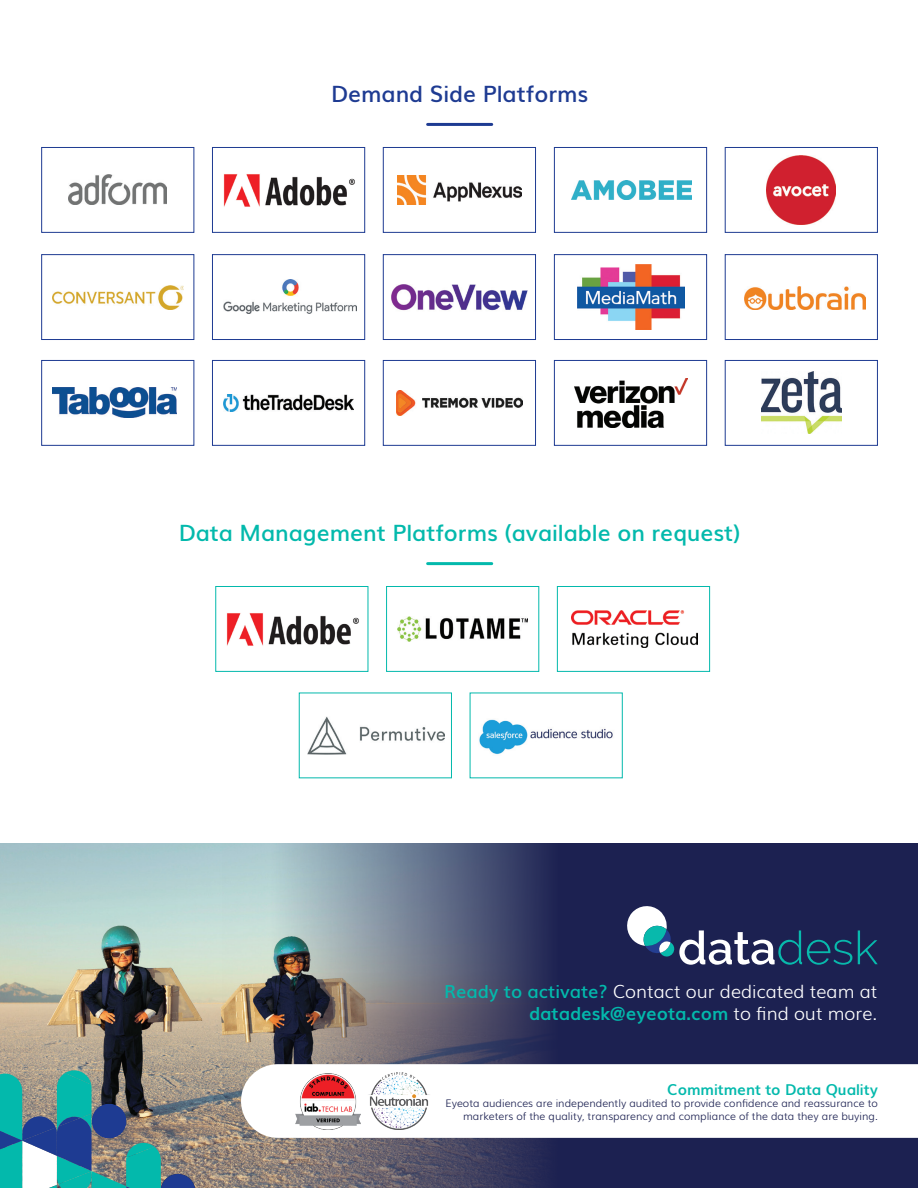
<style>
.page{position:relative;width:918px;height:1188px;background:#fff}
.page>*{position:absolute;margin:0;border:0;box-sizing:border-box;transform-origin:0 0}
.t1{font:600 22.5px "Muli";color:#03b9ac}
.t2{font:600 22.5px "Muli";color:#1e3b92}
.t3{font:300 18px/21.6px "Muli";color:#fff;text-align:right}
.t4{font:700 15px "Muli";color:#03b9ac}
.t5{font:300 10.5px/12.6px "Muli";color:#1c2151;text-align:right}
.s1{font-weight:600;color:#03b9ac}
.s2{font-weight:700;color:#03b9ac}
</style>
<div class="page">
<div style="left:41px;top:147px;width:153px;height:86px;background:#fff;border:1px solid #1e3b92"></div>
<div style="left:41px;top:254px;width:153px;height:86px;background:#fff;border:1px solid #1e3b92"></div>
<div style="left:383px;top:147px;width:153px;height:86px;background:#fff;border:1px solid #1e3b92"></div>
<div style="left:383px;top:254px;width:153px;height:86px;background:#fff;border:1px solid #1e3b92"></div>
<div style="left:212px;top:360px;width:153px;height:86px;background:#fff;border:1px solid #1e3b92"></div>
<div style="left:212px;top:147px;width:153px;height:86px;background:#fff;border:1px solid #1e3b92"></div>
<div style="left:212px;top:254px;width:153px;height:86px;background:#fff;border:1px solid #1e3b92"></div>
<div style="left:41px;top:360px;width:153px;height:86px;background:#fff;border:1px solid #1e3b92"></div>
<div style="left:554px;top:147px;width:153px;height:86px;background:#fff;border:1px solid #1e3b92"></div>
<div style="left:554px;top:254px;width:153px;height:86px;background:#fff;border:1px solid #1e3b92"></div>
<div style="left:383px;top:360px;width:153px;height:86px;background:#fff;border:1px solid #1e3b92"></div>
<div style="left:725px;top:147px;width:153px;height:86px;background:#fff;border:1px solid #1e3b92"></div>
<div style="left:725px;top:254px;width:153px;height:86px;background:#fff;border:1px solid #1e3b92"></div>
<img style="left:69px;top:175px;width:98px;height:30px">
<img style="left:398px;top:176px;width:124px;height:28px">
<img style="left:53px;top:388px;width:124px;height:30px">
<img style="left:578px;top:264px;width:107px;height:66px">
<img style="left:571px;top:180px;width:120px;height:20px">
<img style="left:396px;top:391px;width:127px;height:24px">
<div style="left:554px;top:360px;width:153px;height:86px;background:#fff;border:1px solid #1e3b92"></div>
<div style="left:725px;top:360px;width:153px;height:86px;background:#fff;border:1px solid #1e3b92"></div>
<hr style="left:428px;top:123px;width:64px;height:3px;background:#1e3b92">
<img style="left:575px;top:378px;width:113px;height:50px">
<img style="left:761px;top:372px;width:81px;height:62px">
<img style="left:224px;top:280px;width:133px;height:34px">
<img style="left:223px;top:174px;width:132px;height:33px">
<img style="left:767px;top:155px;width:69px;height:69px">
<img style="left:53px;top:285px;width:130px;height:24px">
<img style="left:391px;top:284px;width:136px;height:27px">
<img style="left:224px;top:395px;width:130px;height:16px">
<img style="left:744px;top:286px;width:122px;height:23px">
<hr style="left:428px;top:562px;width:64px;height:3px;background:#03b9ac">
<div style="left:216px;top:586px;width:152px;height:86px;background:#fff;border:1px solid #03b9ac"></div>
<div style="left:557px;top:586px;width:153px;height:86px;background:#fff;border:1px solid #03b9ac"></div>
<div style="left:386px;top:586px;width:153px;height:86px;background:#fff;border:1px solid #03b9ac"></div>
<img style="left:571px;top:610px;width:127px;height:38px">
<img style="left:226px;top:613px;width:133px;height:33px">
<img style="left:397px;top:617px;width:131px;height:24px">
<img style="left:308px;top:717px;width:137px;height:37px">
<img style="left:479px;top:719px;width:134px;height:36px">
<img style="left:0;top:844px;width:222px;height:344px">
<svg style="left:222px;top:843px;width:696px;height:345px;background:#484c6a"></svg>
<svg style="left:0;top:1070px;width:195px;height:118px;background:#578b91"></svg>
<svg style="left:858px;top:930px;width:20px;height:34px"></svg>
<svg style="left:627px;top:906px;width:225px;height:59px;background:#415075"></svg>
<svg style="left:241px;top:1064px;width:677px;height:74px"></svg>
<img style="left:295px;top:1073px;width:66px;height:56px">
<img style="left:367px;top:1072px;width:64px;height:58px">
<h1 class="t2" style="left:331px;top:75px;width:259px">Demand Side Platforms</h1>
<h1 class="t1" style="left:179px;top:514px;width:563px">Data Management Platforms (available on request)</h1>
<h2 class="t3" style="left:444px;top:979px;width:435px"><span class="s1">Ready to activate?</span> Contact our dedicated team at <span class="s2">datadesk@eyeota.com</span> to find out more.</h2>
<h3 class="t4" style="left:667px;top:1077px;width:212px">Commitment to Data Quality</h3>
<p class="t5" style="left:446px;top:1096px;width:434px">Eyeota audiences are independently audited to provide confidence and reassurance to marketers of the quality, transparency and compliance of the data they are buying.</p>
</div>
